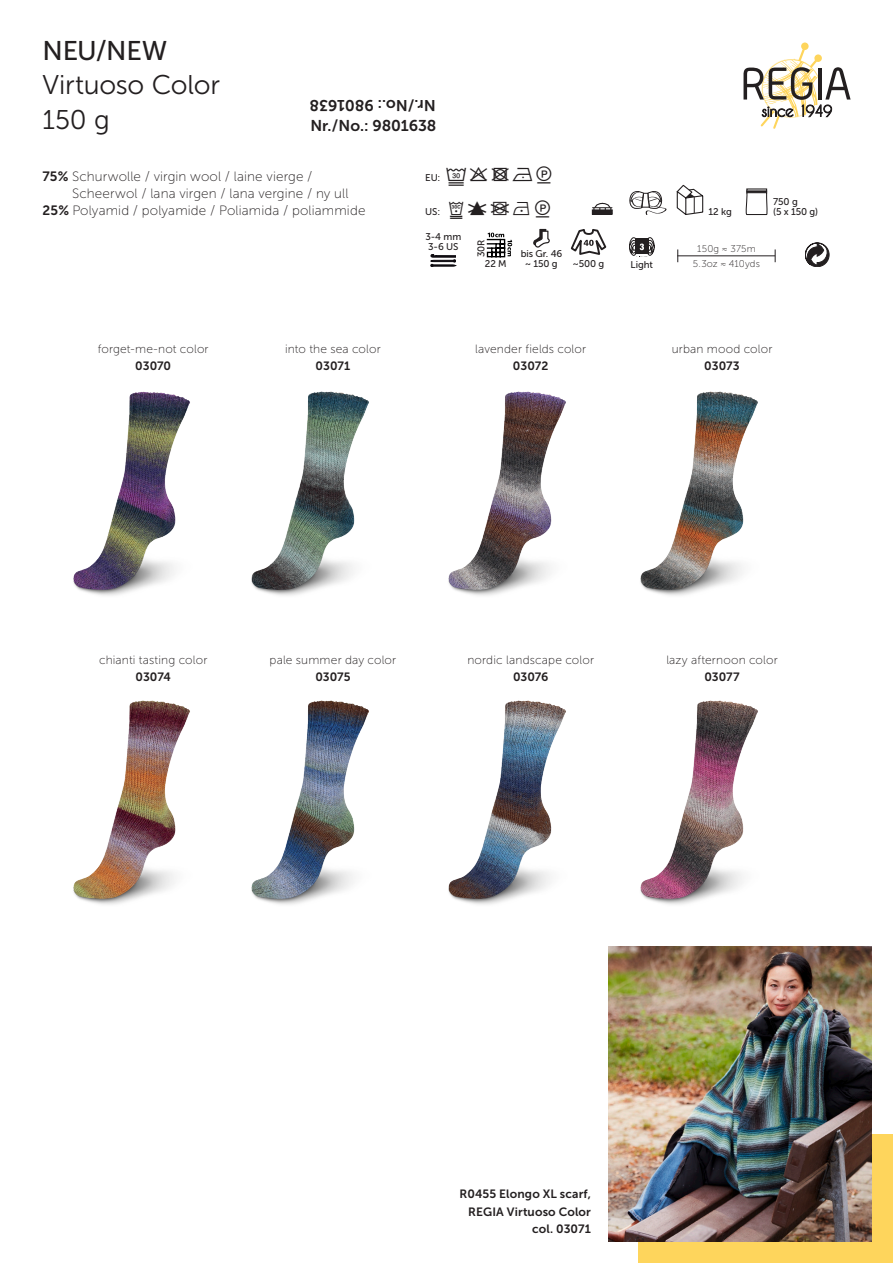
<style>
.page{position:relative;width:893px;height:1263px;background:#fff}
.page>*{position:absolute;margin:0;border:0;box-sizing:border-box;transform-origin:0 0}
.t1{font:27px/34.5px "Museo Sans 300";letter-spacing:-.01em;color:#231f20}
.t2{font:27px "Museo Sans 500";letter-spacing:-.01em;color:#231f20}
.t3{font:15.6px "Museo Sans 700";letter-spacing:-.005em;color:#231f20}
.t4{font:13.5px "Museo Sans 100";letter-spacing:.01em;color:#231f20}
.t5{font:12px "Museo Sans 100";letter-spacing:.015em;color:#231f20}
.t6{font:12px/17.2px "Museo Sans 700";letter-spacing:.005em;color:#231f20;text-align:right}
.t7{font:9.75px/9.8px "Museo Sans 500";letter-spacing:-.01em;color:#231f20}
.t8{font:9.75px/14.5px "Museo Sans 100";letter-spacing:.01em;color:#231f20;text-align:center}
.s1{font-family:"Museo Sans 700"}
</style>
<div class="page">
<div style="left:638px;top:1242px;width:255px;height:21px;background:#fed55c"></div>
<div style="left:872px;top:1134px;width:21px;height:129px;background:#fed55c"></div>
<hr style="left:677px;top:255px;width:98px;height:1px;background:#231f20">
<svg style="left:677px;top:249px;width:1px;height:13px"></svg>
<svg style="left:775px;top:249px;width:1px;height:13px"></svg>
<svg style="left:487px;top:233px;width:25px;height:24px"></svg>
<svg style="left:431px;top:254px;width:25px;height:13px"></svg>
<svg style="left:571px;top:229px;width:35px;height:26px"></svg>
<svg style="left:592px;top:203px;width:21px;height:12px"></svg>
<svg style="left:533px;top:229px;width:17px;height:19px"></svg>
<svg style="left:677px;top:185px;width:26px;height:30px"></svg>
<svg style="left:747px;top:189px;width:20px;height:4px"></svg>
<svg style="left:746px;top:191px;width:21px;height:24px"></svg>
<svg style="left:805px;top:243px;width:24px;height:24px"></svg>
<svg style="left:629px;top:191px;width:37px;height:24px"></svg>
<img style="left:73px;top:391px;width:117px;height:205px">
<img style="left:251px;top:391px;width:118px;height:205px">
<img style="left:448px;top:391px;width:118px;height:205px">
<img style="left:640px;top:391px;width:118px;height:205px">
<img style="left:73px;top:700px;width:117px;height:205px">
<img style="left:251px;top:700px;width:118px;height:205px">
<img style="left:448px;top:700px;width:118px;height:205px">
<img style="left:640px;top:700px;width:118px;height:205px">
<svg style="left:743px;top:43px;width:108px;height:86px"></svg>
<svg style="left:629px;top:237px;width:26px;height:19px"></svg>
<img style="left:608px;top:947px;width:264px;height:295px">
<h1 class="t2" style="left:43px;top:36px;width:126px">NEU/NEW</h1>
<h1 class="t1" style="left:43px;top:68px;width:179px">Virtuoso Color<br>150 g</h1>
<h2 class="t3" style="left:436px;top:114px;width:128px;rotate:-180deg">Nr. / No.: 9801638</h2>
<h2 class="t3" style="left:310px;top:117px;width:128px">Nr. / No.: 9801638</h2>
<p class="t4" style="left:43px;top:169px;width:271px"><span class="s1">75 %</span> Schurwolle / virgin wool / laine vierge /</p>
<p class="t4" style="left:72px;top:186px;width:278px">Scheerwol / lana virgen / lana vergine / ny ull</p>
<p class="t4" style="left:43px;top:203px;width:324px"><span class="s1">25 %</span> Polyamid / polyamide / Poliamida / poliammide</p>
<p class="t7" style="left:425px;top:172px;width:17px">EU:</p>
<p class="t7" style="left:425px;top:207px;width:17px">US:</p>
<p class="t7" style="left:425px;top:232px;width:37px">3-4 mm<br>3-6 US</p>
<p class="t7" style="left:476px;top:257px;width:19px;rotate:-90deg">30R</p>
<p class="t7" style="left:485px;top:259px;width:23px">22 M</p>
<p class="t7" style="left:521px;top:249px;width:43px;text-align:center">bis Gr. 46 ~ 150 g</p>
<p class="t7" style="left:573px;top:259px;width:33px">~500 g</p>
<p class="t7" style="left:631px;top:260px;width:24px">Light</p>
<p class="t7" style="left:708px;top:207px;width:25px">12 kg</p>
<p class="t7" style="left:773px;top:197px;width:47px">750 g<br>(5 x 150 g)</p>
<p class="t8" style="left:693px;top:242px;width:68px">150 g ≈ 375 m<br>5.3 oz ≈ 410 yds</p>
<p class="t5" style="left:98px;top:343px;width:112px">forget-me-not color</p>
<p class="t6" style="left:135px;top:357px;width:37px">03070</p>
<p class="t5" style="left:285px;top:343px;width:97px">into the sea color</p>
<p class="t6" style="left:316px;top:357px;width:36px">03071</p>
<p class="t5" style="left:475px;top:343px;width:112px">lavender fields color</p>
<p class="t6" style="left:513px;top:357px;width:37px">03072</p>
<p class="t5" style="left:672px;top:343px;width:102px">urban mood color</p>
<p class="t6" style="left:704px;top:357px;width:37px">03073</p>
<p class="t5" style="left:99px;top:653px;width:110px">chianti tasting color</p>
<p class="t6" style="left:136px;top:668px;width:37px">03074</p>
<p class="t5" style="left:270px;top:653px;width:128px">pale summer day color</p>
<p class="t6" style="left:315px;top:668px;width:37px">03075</p>
<p class="t5" style="left:467px;top:653px;width:128px">nordic landscape color</p>
<p class="t6" style="left:513px;top:668px;width:37px">03076</p>
<p class="t5" style="left:666px;top:653px;width:113px">lazy afternoon color</p>
<p class="t6" style="left:704px;top:668px;width:37px">03077</p>
<p class="t6" style="left:459px;top:1185px;width:133px">R0455 Elongo XL scarf,<br>REGIA Virtuoso Color col. 03071</p>
</div>
